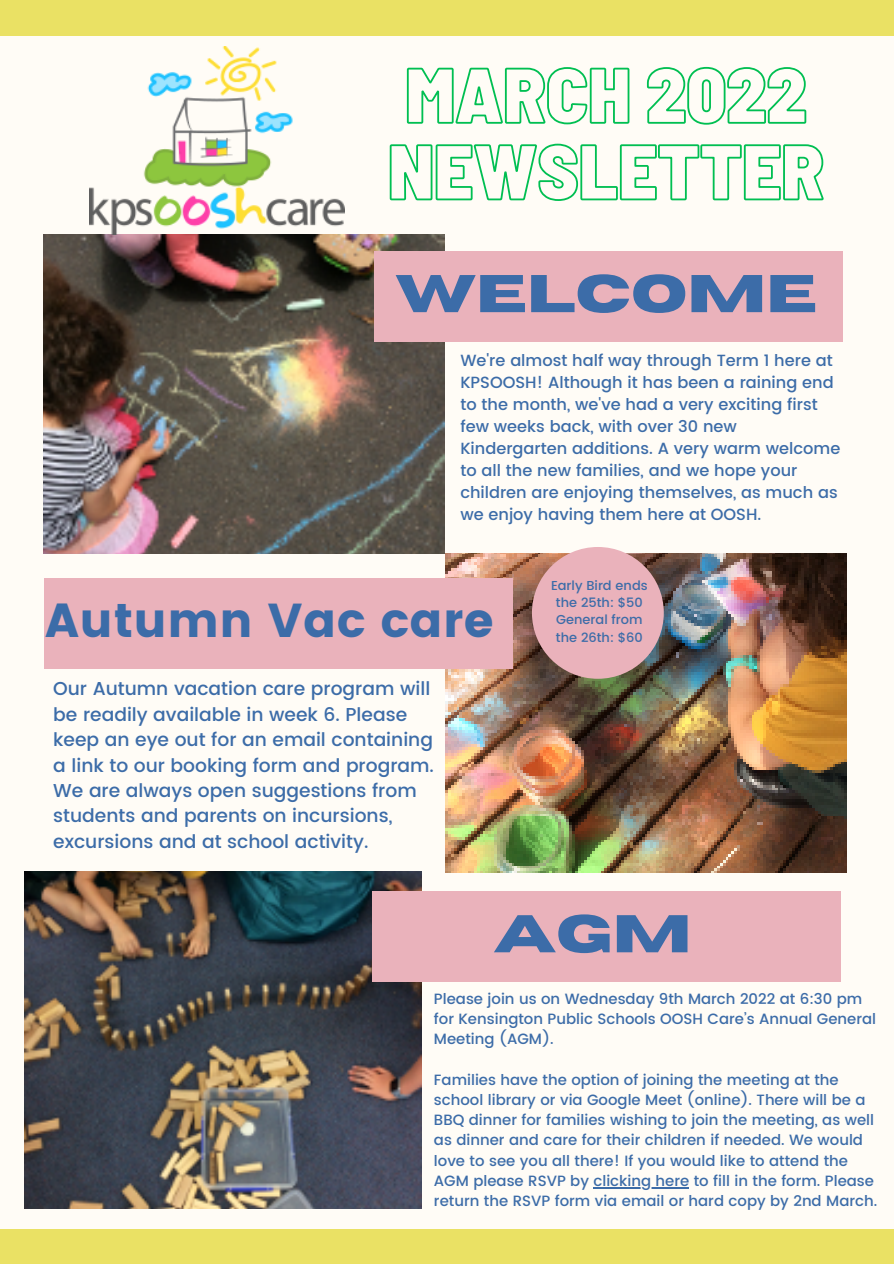
<style>
.page{position:relative;width:894px;height:1264px;background:#fff}
.page>*{position:absolute;margin:0;border:0;box-sizing:border-box;transform-origin:0 0}
.t1{font:700 52.95px "Horizon";color:#3c6ca8}
.t2{font:47.55px "Poppins";letter-spacing:.01em;color:#3c6ca8}
.t3{font:500 18.6px/25.3px "Poppins";color:#3c6ca8}
.t4{font:500 16.2px/21.9px "Poppins";color:#3c6ca8}
.t5{font:500 14.85px/20.2px "Poppins";color:#3c6ca8}
.t6{font:500 12.9px/17.2px "Poppins";color:#3c6ca8;text-align:center}
</style>
<div class="page">
<div style="left:0;top:12px;width:893px;height:1240px;background:#fffcf6"></div>
<div style="left:0;top:1229px;width:893px;height:34px;background:#eae164"></div>
<div style="left:0;top:0;width:893px;height:36px;background:#eae164"></div>
<img style="left:44px;top:235px;width:401px;height:319px">
<img style="left:445px;top:553px;width:401px;height:319px">
<div style="left:374px;top:251px;width:469px;height:90px;background:#eab2bb"></div>
<div style="left:44px;top:578px;width:468px;height:90px;background:#eab2bb"></div>
<img style="left:24px;top:872px;width:397px;height:336px">
<div style="left:372px;top:891px;width:468px;height:90px;background:#eab2bb"></div>
<div style="left:532px;top:547px;width:131px;height:131px;background:#eab2bb;border-radius:50%"></div>
<img style="left:89px;top:46px;width:255px;height:188px">
<hr style="left:593px;top:1187px;width:96px;height:1px;background:#3c6ca8">
<svg style="left:406px;top:66px;width:401px;height:59px"></svg>
<svg style="left:389px;top:143px;width:435px;height:58px"></svg>
<p class="t1" style="left:395px;top:268px;width:423px">WELCOME</p>
<p class="t4" style="left:460px;top:350px;width:381px">We're almost half way through Term 1 here at KPSOOSH! Although it has been a raining end to the month, we've had a very exciting first few weeks back, with over 30 new Kindergarten additions. A very warm welcome to all the new families, and we hope your children are enjoying themselves, as much as we enjoy having them here at OOSH.</p>
<p class="t2" style="left:45px;top:592px;width:450px">Autumn Vac care</p>
<p class="t3" style="left:53px;top:676px;width:382px">Our Autumn vacation care program will be readily available in week 6. Please keep an eye out for an email containing a link to our booking form and program.<br>We are always open suggestions from students and parents on incursions, excursions and at school activity.</p>
<p class="t6" style="left:551px;top:577px;width:98px">Early Bird ends the 25th: $50</p>
<p class="t6" style="left:555px;top:611px;width:88px;text-align:left">General from the 26th: $60</p>
<p class="t1" style="left:493px;top:908px;width:199px">AGM</p>
<p class="t5" style="left:434px;top:988px;width:443px">Please join us on Wednesday 9th March 2022 at 6:30 pm for Kensington Public Schools OOSH Care’s Annual General<br>Meeting (AGM).</p>
<p class="t5" style="left:434px;top:1069px;width:444px">Families have the option of joining the meeting at the school library or via Google Meet (online). There will be a BBQ dinner for families wishing to join the meeting, as well as dinner and care for their children if needed. We would love to see you all there! If you would like to attend the AGM please RSVP by clicking here to fill in the form. Please return the RSVP form via email or hard copy by 2nd March.</p>
</div>
